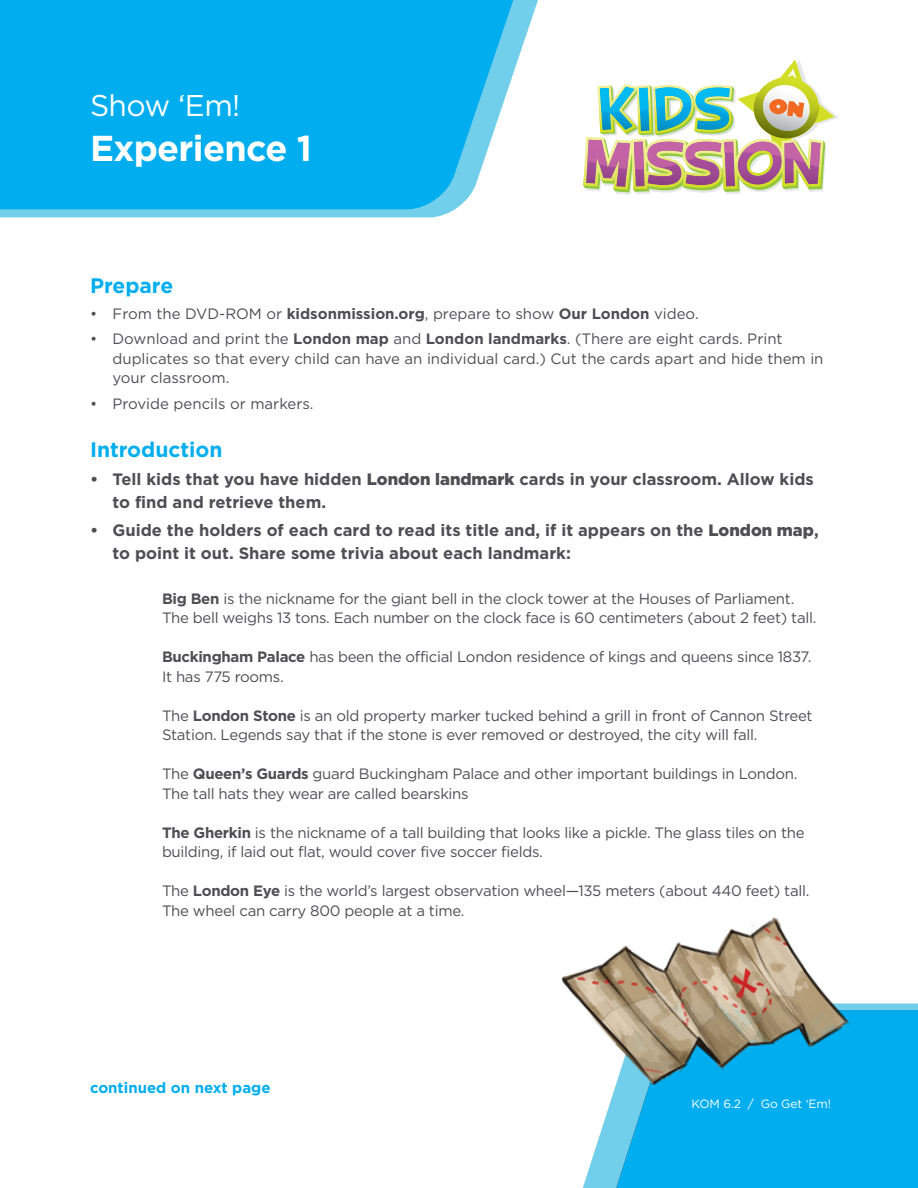
<style>
.page{position:relative;width:918px;height:1188px;background:#fff}
.page>*{position:absolute;margin:0;border:0;box-sizing:border-box;transform-origin:0 0}
.t1{font:700 36px "Gotham HTF";letter-spacing:-.02em;color:#fff}
.t2{font:30px "Gotham HTF";letter-spacing:-.02em;color:#fff}
.t3{font:700 21px "Gotham HTF";color:#00aeef}
.t4{font:700 16.5px/22.5px "Gotham HTF";color:#4f4f53}
.t5{font:15px/19.5px "Gotham HTF";letter-spacing:-.02em;color:#4f4f53}
.t6{font:15px/19.5px "Gotham HTF";color:#4f4f53}
.t7{font:700 15px "Gotham HTF";color:#00aeef}
.t8{font:12px "Gotham HTF";letter-spacing:-.01em;color:#fff}
.s1{font-weight:700}
.s2{font-weight:900}
</style>
<div class="page">
<svg style="left:582px;top:1003px;width:336px;height:185px;fill:#71cfeb"></svg>
<div style="left:616px;top:1010px;width:302px;height:178px;background:#00aeef"></div>
<img style="left:562px;top:917px;width:294px;height:173px">
<svg style="left:0;top:0;width:538px;height:217px"></svg>
<svg style="left:0;top:0;width:513px;height:209px;background:#0cb1ef"></svg>
<svg style="left:583px;top:59px;width:256px;height:136px"></svg>
<img style="left:778px;top:104px;width:27px;height:6px">
<h2 class="t2" style="left:90px;top:89px;width:152px">Show ‘Em!</h2>
<h1 class="t1" style="left:90px;top:128px;width:224px">Experience 1</h1>
<h3 class="t3" style="left:90px;top:274px;width:85px">Prepare</h3>
<p class="t6" style="left:90px;top:304px;width:610px">• From the DVD-ROM or <span class="s1">kidsonmission.org</span>, prepare to show <span class="s1">Our London</span> video.</p>
<p class="t6" style="left:112px;top:329px;width:713px;text-indent:-22px">• Download and print the <span class="s1">London map</span> and <span class="s1">London landmarks</span>. (There are eight cards. Print duplicates so that every child can have an individual card.) Cut the cards apart and hide them in your classroom.</p>
<p class="t6" style="left:90px;top:394px;width:225px">• Provide pencils or markers.</p>
<h3 class="t3" style="left:90px;top:437px;width:134px">Introduction</h3>
<p class="t4" style="left:113px;top:468px;width:703px;text-indent:-23px">• Tell kids that you have hidden <span class="s2">London landmark</span> cards in your classroom. Allow kids to find and retrieve them.</p>
<p class="t4" style="left:113px;top:519px;width:708px;text-indent:-23px">• Guide the holders of each card to read its title and, if it appears on the <span class="s2">London map</span>, to point it out. Share some trivia about each landmark:</p>
<p class="t5" style="left:162px;top:589px;width:656px"><span class="s1">Big Ben</span> is the nickname for the giant bell in the clock tower at the Houses of Parliament.<br>The bell weighs 13 tons. Each number on the clock face is 60 centimeters (about 2 feet) tall.</p>
<p class="t5" style="left:162px;top:647px;width:651px"><span class="s1">Buckingham Palace</span> has been the official London residence of kings and queens since 1837.<br>It has 775 rooms.</p>
<p class="t5" style="left:162px;top:706px;width:652px">The <span class="s1">London Stone</span> is an old property marker tucked behind a grill in front of Cannon Street<br>Station. Legends say that if the stone is ever removed or destroyed, the city will fall.</p>
<p class="t5" style="left:162px;top:764px;width:637px">The <span class="s1">Queen’s Guards</span> guard Buckingham Palace and other important buildings in London.<br>The tall hats they wear are called bearskins</p>
<p class="t5" style="left:162px;top:823px;width:644px"><span class="s1">The Gherkin</span> is the nickname of a tall building that looks like a pickle. The glass tiles on the building, if laid out flat, would cover five soccer fields.</p>
<p class="t5" style="left:162px;top:881px;width:649px">The <span class="s1">London Eye</span> is the world’s largest observation wheel—135 meters (about 440 feet) tall.<br>The wheel can carry 800 people at a time.</p>
<p class="t7" style="left:90px;top:1079px;width:182px">continued on next page</p>
<p class="t8" style="left:692px;top:1097px;width:141px">KOM 6.2 / Go Get ‘Em!</p>
</div>
